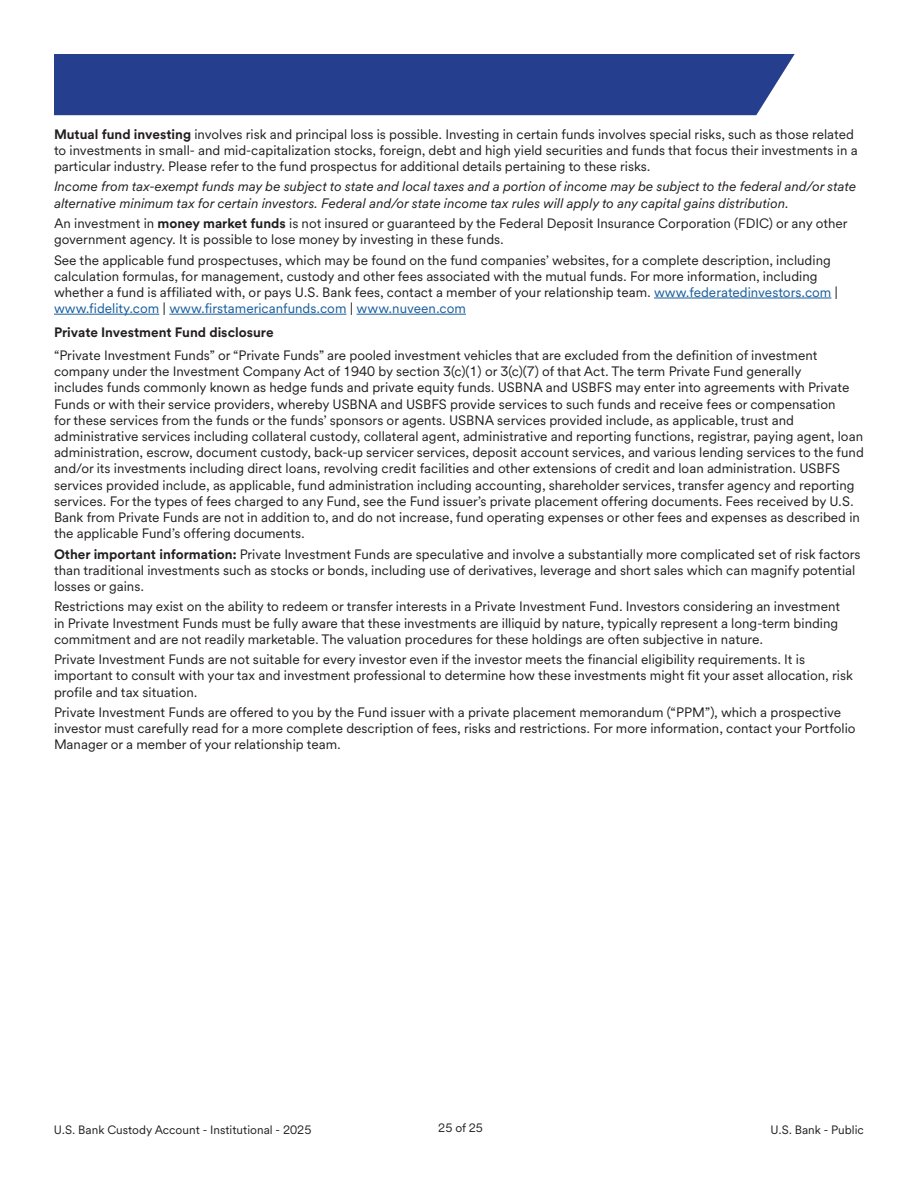
<style>
.page{position:relative;width:918px;height:1188px;background:#fff}
.page>*{position:absolute;margin:0;border:0;box-sizing:border-box;transform-origin:0 0}
.t1{font:13.5px/16.2px "U.S.Bank Circular";color:#231f20}
.t2{font:italic 13.5px/16.2px "U.S.Bank Circular";color:#231f20}
.Paragraph_Style_1{font:700 13.5px "U.S.Bank Circular";color:#231f20}
.t3{font:12px "U.S.Bank Circular";color:#231f20}
.s1{font-weight:700}
.s2{color:#175d9e}
</style>
<div class="page">
<div style="left:54px;top:54px;width:741px;height:61px;background:#253f8e"></div>
<hr style="left:654px;top:298px;width:177px;height:1px;background:#175d9e">
<hr style="left:54px;top:314px;width:105px;height:1px;background:#175d9e">
<hr style="left:169px;top:314px;width:178px;height:1px;background:#175d9e">
<hr style="left:357px;top:314px;width:109px;height:1px;background:#175d9e">
<p class="t1" style="left:54px;top:125px;width:805px"><span class="s1">Mutual fund investing</span> involves risk and principal loss is possible. Investing in certain funds involves special risks, such as those related to investments in small- and mid-capitalization stocks, foreign, debt and high yield securities and funds that focus their investments in a particular industry. Please refer to the fund prospectus for additional details pertaining to these risks.</p>
<p class="t2" style="left:54px;top:178px;width:804px">Income from tax-exempt funds may be subject to state and local taxes and a portion of income may be subject to the federal and/or state alternative minimum tax for certain investors. Federal and/or state income tax rules will apply to any capital gains distribution.</p>
<p class="t1" style="left:54px;top:215px;width:795px">An investment in <span class="s1">money market funds</span> is not insured or guaranteed by the Federal Deposit Insurance Corporation (FDIC) or any other government agency. It is possible to lose money by investing in these funds.</p>
<p class="t1" style="left:54px;top:251px;width:786px">See the applicable fund prospectuses, which may be found on the fund companies’ websites, for a complete description, including calculation formulas, for management, custody and other fees associated with the mutual funds. For more information, including whether a fund is affiliated with, or pays U.S. Bank fees, contact a member of your relationship team. <span class="s2">www.federatedinvestors.com</span> | <span class="s2">www.fidelity.com</span> | <span class="s2">www.firstamericanfunds.com</span> | <span class="s2">www.nuveen.com</span></p>
<p class="Paragraph_Style_1" style="left:54px;top:323px;width:221px">Private Investment Fund disclosure</p>
<p class="t1" style="left:54px;top:347px;width:811px">“Private Investment Funds” or “Private Funds” are pooled investment vehicles that are excluded from the definition of investment company under the Investment Company Act of 1940 by section 3(c)(1) or 3(c)(7) of that Act. The term Private Fund generally<br>includes funds commonly known as hedge funds and private equity funds. USBNA and USBFS may enter into agreements with Private Funds or with their service providers, whereby USBNA and USBFS provide services to such funds and receive fees or compensation<br>for these services from the funds or the funds’ sponsors or agents. USBNA services provided include, as applicable, trust and administrative services including collateral custody, collateral agent, administrative and reporting functions, registrar, paying agent, loan administration, escrow, document custody, back-up servicer services, deposit account services, and various lending services to the fund and/or its investments including direct loans, revolving credit facilities and other extensions of credit and loan administration. USBFS services provided include, as applicable, fund administration including accounting, shareholder services, transfer agency and reporting services. For the types of fees charged to any Fund, see the Fund issuer’s private placement offering documents. Fees received by U.S.<br>Bank from Private Funds are not in addition to, and do not increase, fund operating expenses or other fees and expenses as described in the applicable Fund’s offering documents.</p>
<p class="t1" style="left:54px;top:545px;width:808px"><span class="s1">Other important information:</span> Private Investment Funds are speculative and involve a substantially more complicated set of risk factors than traditional investments such as stocks or bonds, including use of derivatives, leverage and short sales which can magnify potential losses or gains.</p>
<p class="t1" style="left:54px;top:598px;width:788px">Restrictions may exist on the ability to redeem or transfer interests in a Private Investment Fund. Investors considering an investment in Private Investment Funds must be fully aware that these investments are illiquid by nature, typically represent a long-term binding commitment and are not readily marketable. The valuation procedures for these holdings are often subjective in nature.</p>
<p class="t1" style="left:54px;top:651px;width:800px">Private Investment Funds are not suitable for every investor even if the investor meets the financial eligibility requirements. It is important to consult with your tax and investment professional to determine how these investments might fit your asset allocation, risk profile and tax situation.</p>
<p class="t1" style="left:54px;top:704px;width:803px">Private Investment Funds are offered to you by the Fund issuer with a private placement memorandum (“PPM”), which a prospective investor must carefully read for a more complete description of fees, risks and restrictions. For more information, contact your Portfolio<br>Manager or a member of your relationship team.</p>
<p class="t3" style="left:54px;top:1122px;width:259px">U.S. Bank Custody Account - Institutional - 2025</p>
<p class="t3" style="left:438px;top:1120px;width:46px">25 of 25</p>
<p class="t3" style="left:771px;top:1122px;width:95px">U.S. Bank - Public</p>
</div>
